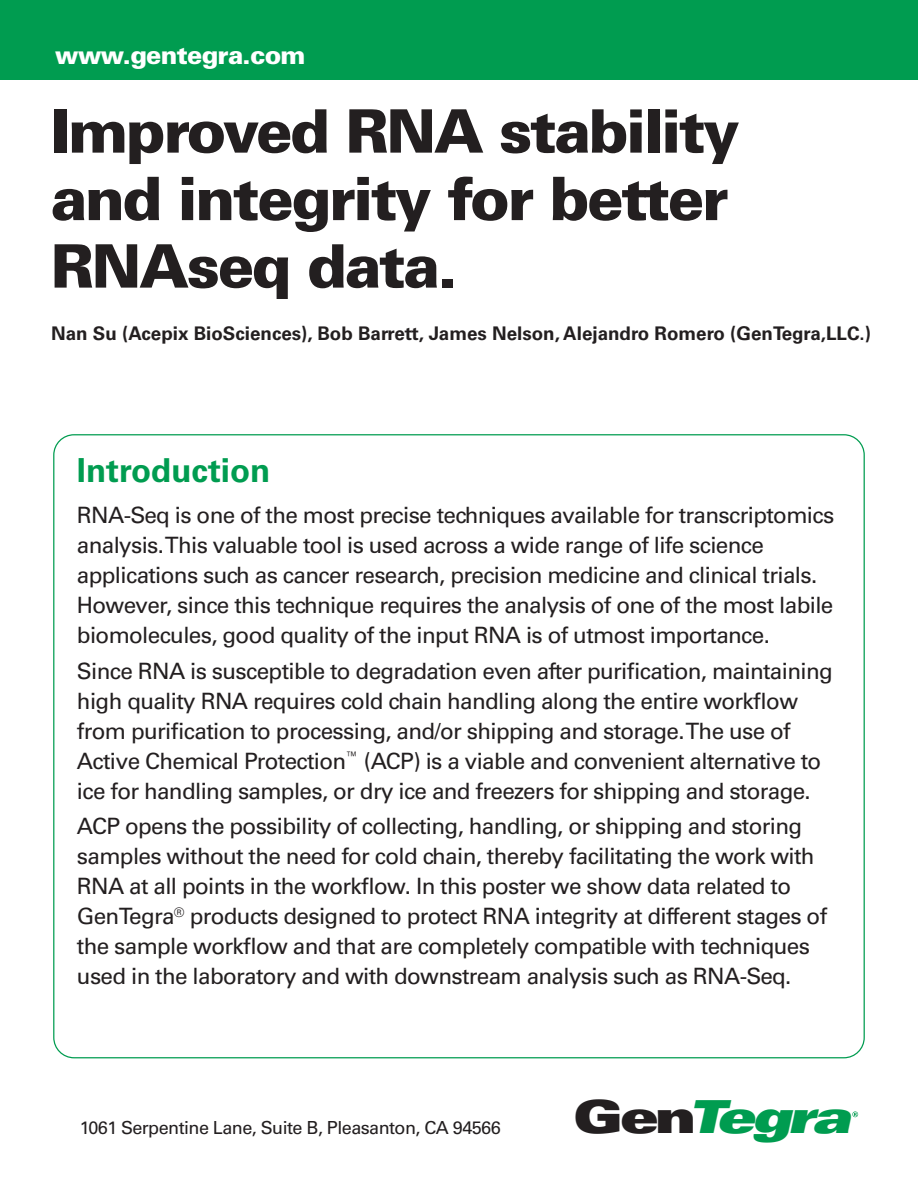
<style>
.page{position:relative;width:918px;height:1188px;background:#fff}
.page>*{position:absolute;margin:0;border:0;box-sizing:border-box;transform-origin:0 0}
.top_hed{font:900 60px/67.5px "Univers LT Std";letter-spacing:-.04em;color:#231f20}
.t1{font:45.45px "Univers LT Std X Black Ex Obl";letter-spacing:-.09em;color:#009c50}
.green_hed{font:700 33px "Univers LT Std";color:#009c50}
.text{font:900 25.05px "Univers LT Std";letter-spacing:-.03em;color:#fff}
.text-2{font:22.5px/30px "Univers LT Std";letter-spacing:-.03em;color:#231f20}
.names_hed{font:700 18.75px "Univers LT Std";color:#231f20}
.t2{font:18px "Univers LT Std";letter-spacing:-.03em;color:#231f20}
.s1{font-family:"Univers LT Std X Black Ex";color:#231f20}
</style>
<div class="page">
<div style="left:0;top:0;width:918px;height:80px;background:#009c50"></div>
<svg style="left:852px;top:1111px;width:6px;height:6px"></svg>
<p class="text" style="left:55px;top:39px;width:252px">www.gentegra.com</p>
<p class="top_hed" style="left:51px;top:97px;width:691px">Improved RNA stability and integrity for better<br>RNAseq data.</p>
<p class="names_hed" style="left:51px;top:322px;width:821px">Nan Su (Acepix BioSciences), Bob Barrett, James Nelson, Alejandro Romero (GenTegra,LLC.)</p>
<p class="green_hed" style="left:77px;top:451px;width:195px">Introduction</p>
<p class="text-2" style="left:77px;top:500px;width:759px">RNA-Seq is one of the most precise techniques available for transcriptomics analysis. This valuable tool is used across a wide range of life science applications such as cancer research, precision medicine and clinical trials.<br>However, since this technique requires the analysis of one of the most labile biomolecules, good quality of the input RNA is of utmost importance.</p>
<p class="text-2" style="left:77px;top:656px;width:757px">Since RNA is susceptible to degradation even after purification, maintaining high quality RNA requires cold chain handling along the entire workflow from purification to processing, and/or shipping and storage. The use of Active Chemical Protection<sup>™</sup> (ACP) is a viable and convenient alternative to ice for handling samples, or dry ice and freezers for shipping and storage.</p>
<p class="text-2" style="left:77px;top:812px;width:752px">ACP opens the possibility of collecting, handling, or shipping and storing samples without the need for cold chain, thereby facilitating the work with RNA at all points in the workflow. In this poster we show data related to GenTegra<sup>®</sup> products designed to protect RNA integrity at different stages of the sample workflow and that are completely compatible with techniques used in the laboratory and with downstream analysis such as RNA-Seq.</p>
<p class="t2" style="left:80px;top:1117px;width:422px">1061 Serpentine Lane, Suite B, Pleasanton, CA 94566</p>
<h2 class="t1" style="left:573px;top:1090px;width:279px"><span class="s1">Gen</span>Tegra</h2>
</div>
